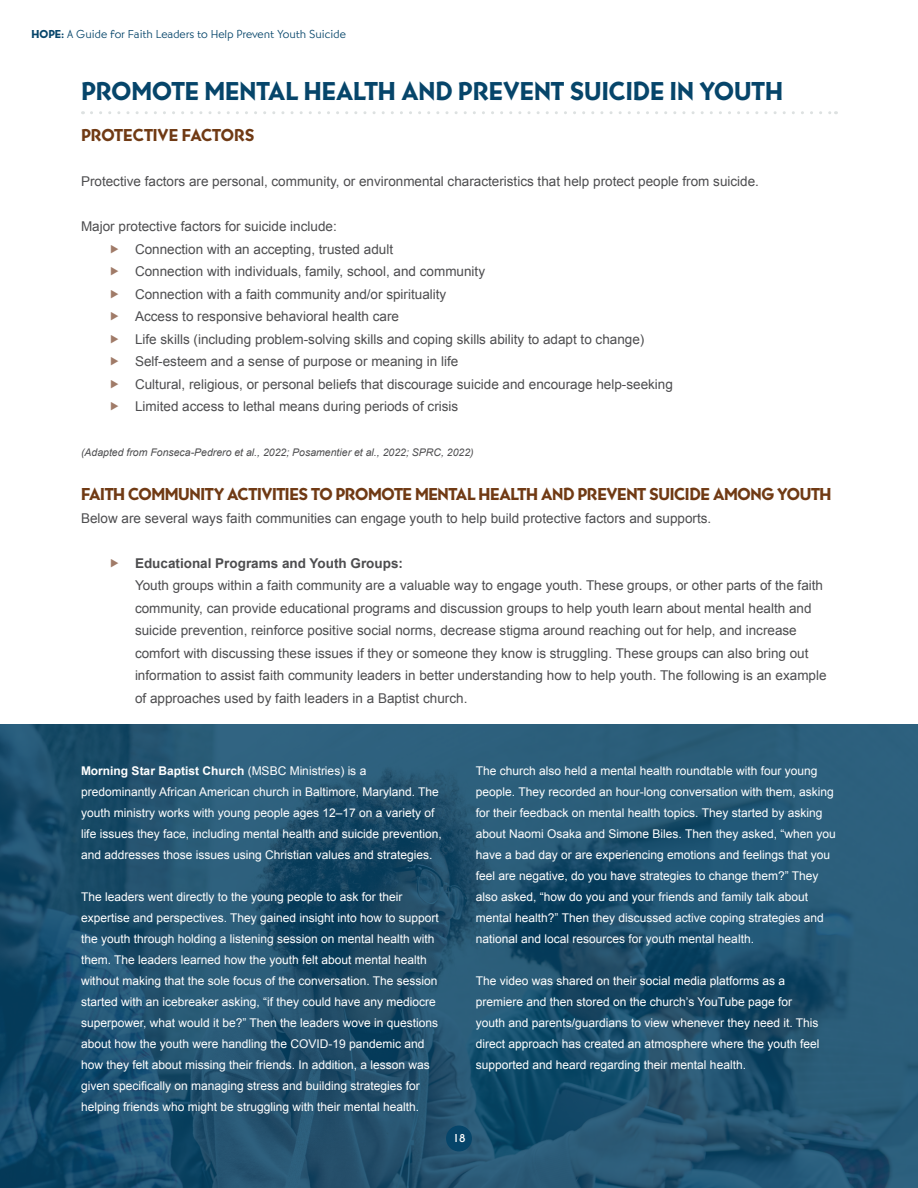
<style>
.page{position:relative;width:918px;height:1188px;background:#fff}
.page>*{position:absolute;margin:0;border:0;box-sizing:border-box;transform-origin:0 0}
.H2_-_Blue_Text{font:27px "Bernhard Got URW Hea";color:#06456a}
.H3_-_Brown_Text{font:18px "Bernhard Got URW Hea";letter-spacing:-.02em;color:#703a14}
.Body_Text{font:13.5px/22.5px "Arial";color:#4d4d4f}
.Body_Text-2{font:12px/21px "Arial";color:#fff}
.t1{font:300 12px "Bernhard Got URW";color:#06456a}
.t2{font:500 12px "Bernhard Got URW";color:#fff}
.Body_Text-3{font:italic 10.5px "Arial";color:#4d4d4f}
.s1{font-family:"Bernhard Got URW Hea";font-weight:400}
.s2{font-weight:700}
</style>
<div class="page">
<img style="left:0;top:725px;width:918px;height:463px">
<svg style="left:91px;top:111px;width:746px;height:3px"></svg>
<div style="left:446px;top:1126px;width:26px;height:25px;background:#06456a;border-radius:50%"></div>
<p class="t1" style="left:32px;top:26px;width:316px"><span class="s1">HOPE:</span> A Guide for Faith Leaders to Help Prevent Youth Suicide</p>
<h2 class="H2_-_Blue_Text" style="left:81px;top:74px;width:704px">PROMOTE MENTAL HEALTH AND PREVENT SUICIDE IN YOUTH</h2>
<h3 class="H3_-_Brown_Text" style="left:81px;top:124px;width:175px">PROTECTIVE FACTORS</h3>
<p class="Body_Text" style="left:81px;top:170px;width:680px">Protective factors are personal, community, or environmental characteristics that help protect people from suicide.</p>
<p class="Body_Text" style="left:81px;top:215px;width:257px">Major protective factors for suicide include:</p>
<p class="Body_Text" style="left:135px;top:238px;width:260px">Connection with an accepting, trusted adult</p>
<p class="Body_Text" style="left:135px;top:260px;width:352px">Connection with individuals, family, school, and community</p>
<p class="Body_Text" style="left:135px;top:283px;width:313px">Connection with a faith community and/or spirituality</p>
<p class="Body_Text" style="left:135px;top:305px;width:266px">Access to responsive behavioral health care</p>
<p class="Body_Text" style="left:135px;top:328px;width:511px">Life skills (including problem-solving skills and coping skills ability to adapt to change)</p>
<p class="Body_Text" style="left:135px;top:350px;width:325px">Self-esteem and a sense of purpose or meaning in life</p>
<p class="Body_Text" style="left:135px;top:373px;width:539px">Cultural, religious, or personal beliefs that discourage suicide and encourage help-seeking</p>
<p class="Body_Text" style="left:135px;top:395px;width:325px">Limited access to lethal means during periods of crisis</p>
<p class="Body_Text-3" style="left:81px;top:446px;width:394px">(Adapted from Fonseca-Pedrero et al., 2022; Posamentier et al., 2022; SPRC, 2022)</p>
<h3 class="H3_-_Brown_Text" style="left:81px;top:483px;width:752px">FAITH COMMUNITY ACTIVITIES TO PROMOTE MENTAL HEALTH AND PREVENT SUICIDE AMONG YOUTH</h3>
<p class="Body_Text" style="left:81px;top:507px;width:632px">Below are several ways faith communities can engage youth to help build protective factors and supports.</p>
<p class="Body_Text" style="left:135px;top:552px;width:693px"><span class="s2">Educational Programs and Youth Groups:<br></span>Youth groups within a faith community are a valuable way to engage youth. These groups, or other parts of the faith community, can provide educational programs and discussion groups to help youth learn about mental health and suicide prevention, reinforce positive social norms, decrease stigma around reaching out for help, and increase comfort with discussing these issues if they or someone they know is struggling. These groups can also bring out information to assist faith community leaders in better understanding how to help youth. The following is an example of approaches used by faith leaders in a Baptist church.</p>
<p class="Body_Text-2" style="left:81px;top:761px;width:362px"><span class="s2">Morning Star Baptist Church</span> (MSBC Ministries) is a predominantly African American church in Baltimore, Maryland. The youth ministry works with young people ages 12–17 on a variety of life issues they face, including mental health and suicide prevention, and addresses those issues using Christian values and strategies.</p>
<p class="Body_Text-2" style="left:81px;top:887px;width:359px">The leaders went directly to the young people to ask for their expertise and perspectives. They gained insight into how to support the youth through holding a listening session on mental health with them. The leaders learned how the youth felt about mental health without making that the sole focus of the conversation. The session started with an icebreaker asking, “if they could have any mediocre superpower, what would it be?” Then the leaders wove in questions about how the youth were handling the COVID-19 pandemic and how they felt about missing their friends. In addition, a lesson was given specifically on managing stress and building strategies for helping friends who might be struggling with their mental health.</p>
<p class="Body_Text-2" style="left:476px;top:761px;width:361px">The church also held a mental health roundtable with four young people. They recorded an hour-long conversation with them, asking for their feedback on mental health topics. They started by asking about Naomi Osaka and Simone Biles. Then they asked, “when you have a bad day or are experiencing emotions and feelings that you feel are negative, do you have strategies to change them?” They also asked, “how do you and your friends and family talk about mental health?” Then they discussed active coping strategies and national and local resources for youth mental health.</p>
<p class="Body_Text-2" style="left:476px;top:971px;width:345px">The video was shared on their social media platforms as a premiere and then stored on the church’s YouTube page for youth and parents/guardians to view whenever they need it. This direct approach has created an atmosphere where the youth feel supported and heard regarding their mental health.</p>
<p class="t2" style="left:453px;top:1131px;width:14px">18</p>
</div>
